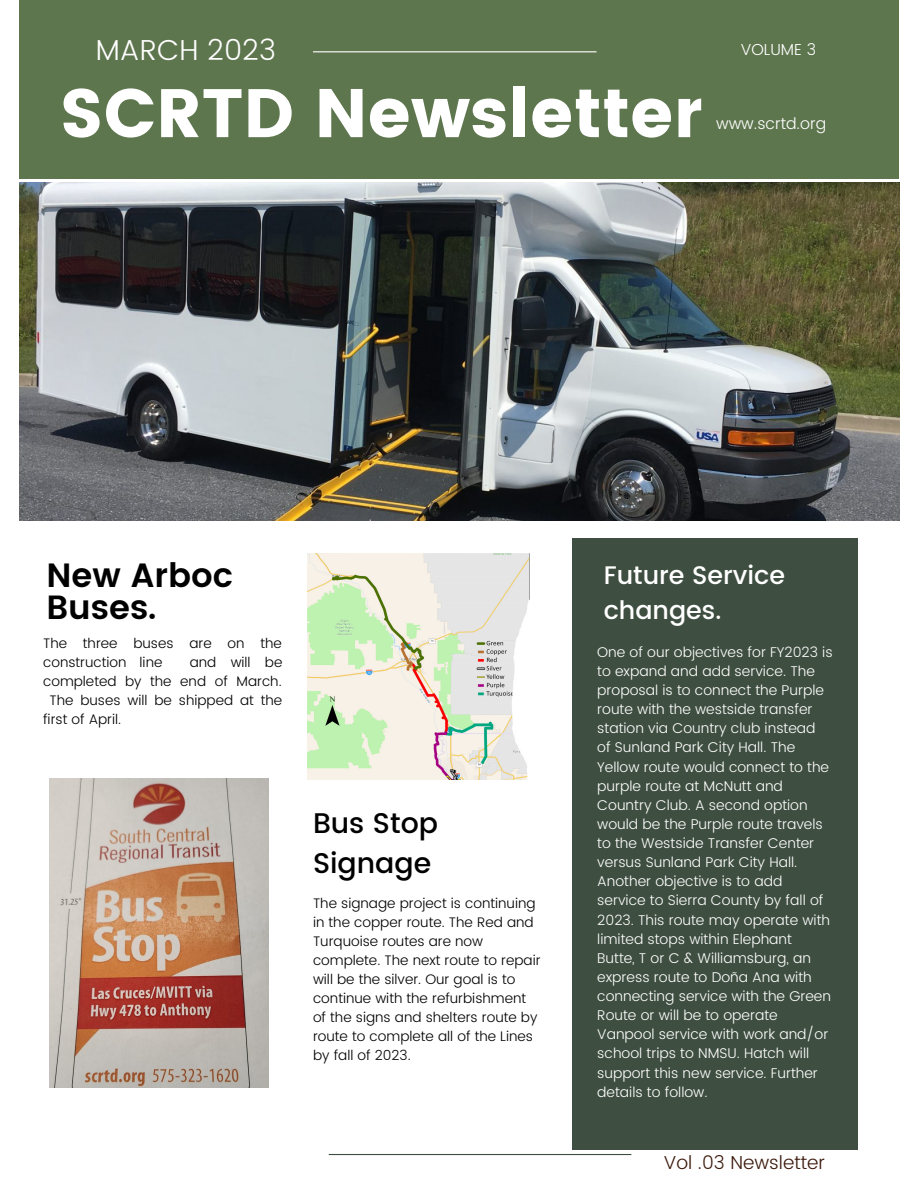
<style>
.page{position:relative;width:918px;height:1188px;background:#fff}
.page>*{position:absolute;margin:0;border:0;box-sizing:border-box;transform-origin:0 0}
.t1{font:68.4px "Poppins";color:#fff}
.t2{font:600 33.6px/31.5px "Poppins";color:#000}
.t3{font:300 28.8px "Poppins";color:#fff}
.t4{font:500 28.35px/39.3px "Poppins";color:#000}
.t5{font:500 25.35px/34.8px "Poppins";color:#fff}
.t6{font:300 18.75px "Poppins";color:#3c1a0c}
.t7{font:300 15.9px "Poppins";color:#fff}
.t8{font:300 14.1px/19.2px "Poppins";color:#fff}
.t9{font:300 13.8px/18.9px "Poppins";color:#000}
</style>
<div class="page">
<img style="left:19px;top:183px;width:880px;height:337px">
<img style="left:50px;top:779px;width:219px;height:308px">
<img style="left:308px;top:553px;width:221px;height:226px">
<div style="left:19px;top:0;width:880px;height:179px;background:#5e764e"></div>
<div style="left:572px;top:538px;width:286px;height:612px;background:#3e4e40"></div>
<hr style="left:313px;top:51px;width:284px;height:1px;background:#fff">
<hr style="left:329px;top:1154px;width:302px;height:1px;background:#3e4e40">
<h3 class="t3" style="left:96px;top:33px;width:182px">MARCH 2023</h3>
<h1 class="t1" style="left:59px;top:74px;width:644px">SCRTD Newsletter</h1>
<p class="t7" style="left:741px;top:40px;width:77px">VOLUME 3</p>
<p class="t7" style="left:716px;top:114px;width:112px">www.scrtd.org</p>
<h2 class="t2" style="left:46px;top:560px;width:188px">New Arboc<br>Buses.</h2>
<p class="t9" style="left:43px;top:634px;width:240px">The three buses are on the construction line</p>
<p class="t9" style="left:190px;top:653px;width:94px">and will be</p>
<p class="t9" style="left:43px;top:672px;width:240px">completed by the end of March.</p>
<p class="t9" style="left:50px;top:691px;width:234px">The buses will be shipped at the</p>
<p class="t9" style="left:43px;top:710px;width:80px">first of April.</p>
<h3 class="t4" style="left:313px;top:804px;width:127px">Bus Stop<br>Signage</h3>
<p class="t9" style="left:313px;top:894px;width:229px">The signage project is continuing in the copper route. The Red and<br>Turquoise routes are now complete. The next route to repair will be the silver. Our goal is to continue with the refurbishment of the signs and shelters route by route to complete all of the Lines by fall of 2023.</p>
<h3 class="t5" style="left:604px;top:558px;width:183px">Future Service changes.</h3>
<p class="t8" style="left:597px;top:642px;width:237px">One of our objectives for FY2023 is to expand and add service. The proposal is to connect the Purple route with the westside transfer station via Country club instead<br>of Sunland Park City Hall. The<br>Yellow route would connect to the purple route at McNutt and<br>Country Club. A second option would be the Purple route travels to the Westside Transfer Center versus Sunland Park City Hall.<br>Another objective is to add service to Sierra County by fall of<br>2023. This route may operate with limited stops within Elephant<br>Butte, T or C &amp; Williamsburg, an express route to Doña Ana with connecting service with the Green<br>Route or will be to operate<br>Vanpool service with work and/or school trips to NMSU. Hatch will support this new service. Further details to follow.</p>
<h3 class="t6" style="left:664px;top:1152px;width:163px">Vol .03 Newsletter</h3>
</div>
